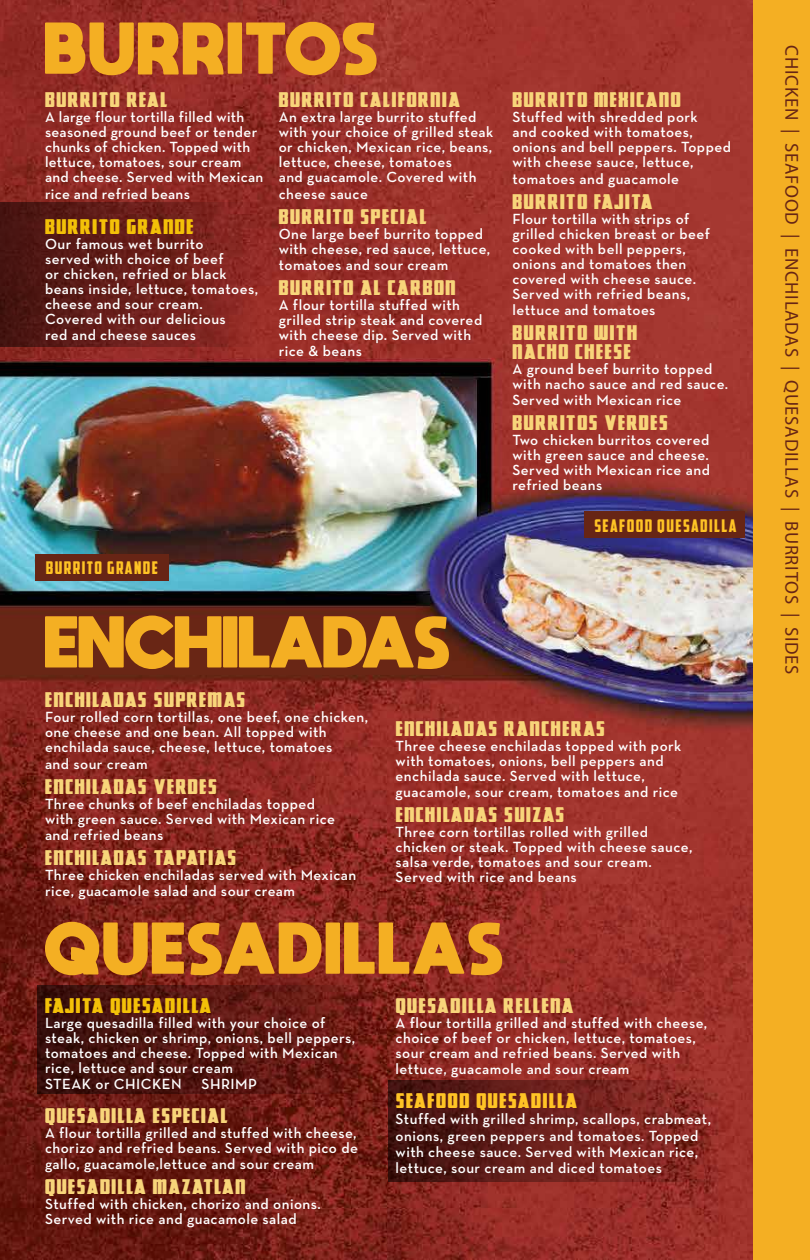
<style>
.page{position:relative;width:810px;height:1260px;background:#fff}
.page>*{position:absolute;margin:0;border:0;box-sizing:border-box;transform-origin:0 0}
.t1{font:800 51.25px "moon get";letter-spacing:.05em;color:#f4af23}
.t2{font:800 51.25px "moon get";color:#f4af23}
.t3{font:18.75px "Myriad Pro";letter-spacing:.04em;color:#672515}
.t4{font:17.5px/18.8px "Great Lakes NF";letter-spacing:.095em;color:#f8d57a}
.t5{font:17.5px "American Captain";letter-spacing:.08em;color:#ffc425}
.t6{font:17.5px "Great Lakes NF";letter-spacing:.095em;color:#f3c108}
.t7{font:17.5px "Great Lakes NF";letter-spacing:.095em;color:#ffc425}
.t8{font:600 15px/15.2px "Neutra Text";letter-spacing:.03em;color:#fff}
</style>
<div class="page">
<img style="left:0;top:0;width:754px;height:1260px">
<div style="left:754px;top:0;width:56px;height:1260px;background:#f4af23"></div>
<div style="left:584px;top:511px;width:160px;height:27px;background:#672515"></div>
<svg style="left:0;top:202px;width:263px;height:145px"></svg>
<svg style="left:37px;top:985px;width:343px;height:109px"></svg>
<div style="left:35px;top:554px;width:133px;height:27px;background:#672515"></div>
<svg style="left:388px;top:1080px;width:343px;height:101px"></svg>
<h1 class="t1" style="left:45px;top:16px;width:335px">BURRITOS</h1>
<p class="t4" style="left:45px;top:90px;width:124px">BURRITO REAL</p>
<p class="t8" style="left:45px;top:109px;width:220px">A large flour tortilla filled with seasoned ground beef or tender chunks of chicken. Topped with lettuce, tomatoes, sour cream and cheese. Served with Mexican rice and refried beans</p>
<p class="t6" style="left:45px;top:214px;width:150px">BURRITO GRANDE</p>
<p class="t8" style="left:45px;top:236px;width:215px">Our famous wet burrito<br>served with choice of beef<br>or chicken, refried or black beans inside, lettuce, tomatoes, cheese and sour cream.<br>Covered with our delicious<br>red and cheese sauces</p>
<p class="t4" style="left:279px;top:90px;width:183px">BURRITO CALIFORNIA</p>
<p class="t8" style="left:279px;top:109px;width:216px">An extra large burrito stuffed with your choice of grilled steak or chicken, Mexican rice, beans, lettuce, cheese, tomatoes<br>and guacamole. Covered with cheese sauce</p>
<p class="t4" style="left:279px;top:207px;width:149px">BURRITO SPECIAL</p>
<p class="t8" style="left:279px;top:225px;width:213px;line-height:15.6px">One large beef burrito topped with cheese, red sauce, lettuce, tomatoes and sour cream</p>
<p class="t4" style="left:279px;top:278px;width:178px">BURRITO AL CARBON</p>
<p class="t8" style="left:279px;top:297px;width:205px">A flour tortilla stuffed with grilled strip steak and covered with cheese dip. Served with rice &amp; beans</p>
<p class="t5" style="left:46px;top:558px;width:114px">BURRITO GRANDE</p>
<h1 class="t2" style="left:45px;top:610px;width:407px">ENCHILADAS</h1>
<p class="t4" style="left:513px;top:90px;width:169px">BURRITO MEXICANO</p>
<p class="t8" style="left:512px;top:109px;width:220px">Stuffed with shredded pork<br>and cooked with tomatoes, onions and bell peppers. Topped with cheese sauce, lettuce, tomatoes and guacamole</p>
<p class="t4" style="left:513px;top:192px;width:141px">BURRITO FAJITA</p>
<p class="t8" style="left:512px;top:211px;width:199px">Flour tortilla with strips of grilled chicken breast or beef cooked with bell peppers, onions and tomatoes then covered with cheese sauce.<br>Served with refried beans, lettuce and tomatoes</p>
<p class="t4" style="left:513px;top:323px;width:126px">BURRITO WITH<br>NACHO CHEESE</p>
<p class="t8" style="left:512px;top:360px;width:217px;line-height:15.6px">A ground beef burrito topped with nacho sauce and red sauce.<br>Served with Mexican rice</p>
<p class="t4" style="left:513px;top:413px;width:157px">BURRITOS VERDES</p>
<p class="t8" style="left:512px;top:432px;width:199px;text-align:justify">Two chicken burritos covered with green sauce and cheese.<br>Served with Mexican rice and refried beans</p>
<p class="t5" style="left:594px;top:515px;width:144px">SEAFOOD QUESADILLA</p>
<p class="t4" style="left:45px;top:691px;width:202px">ENCHILADAS SUPREMAS</p>
<p class="t8" style="left:45px;top:709px;width:325px">Four rolled corn tortillas, one beef, one chicken, one cheese and one bean. All topped with enchilada sauce, cheese, lettuce, tomatoes<br>and sour cream</p>
<p class="t4" style="left:45px;top:777px;width:173px">ENCHILADAS VERDES</p>
<p class="t8" style="left:45px;top:796px;width:292px;line-height:15.6px">Three chunks of beef enchiladas topped with green sauce. Served with Mexican rice and refried beans</p>
<p class="t4" style="left:45px;top:848px;width:193px">ENCHILADAS TAPATIAS</p>
<p class="t8" style="left:45px;top:866px;width:313px;line-height:16.2px">Three chicken enchiladas served with Mexican rice, guacamole salad and sour cream</p>
<p class="t4" style="left:396px;top:719px;width:211px">ENCHILADAS RANCHERAS</p>
<p class="t8" style="left:396px;top:738px;width:287px">Three cheese enchiladas topped with pork with tomatoes, onions, bell peppers and enchilada sauce. Served with lettuce, guacamole, sour cream, tomatoes and rice</p>
<p class="t4" style="left:396px;top:806px;width:170px">ENCHILADAS SUIZAS</p>
<p class="t8" style="left:396px;top:825px;width:298px">Three corn tortillas rolled with grilled chicken or steak. Topped with cheese sauce, salsa verde, tomatoes and sour cream.<br>Served with rice and beans</p>
<h1 class="t1" style="left:45px;top:916px;width:460px">QUESADILLAS</h1>
<p class="t6" style="left:45px;top:993px;width:168px">FAJITA QUESADILLA</p>
<p class="t8" style="left:45px;top:1015px;width:312px">Large quesadilla filled with your choice of steak, chicken or shrimp, onions, bell peppers, tomatoes and cheese. Topped with Mexican rice, lettuce and sour cream<br>STEAK or CHICKEN</p>
<p class="t8" style="left:202px;top:1076px;width:57px">SHRIMP</p>
<p class="t4" style="left:45px;top:1106px;width:184px">QUESADILLA ESPECIAL</p>
<p class="t8" style="left:45px;top:1125px;width:315px;line-height:15.6px;text-align:justify">A flour tortilla grilled and stuffed with cheese, chorizo and refried beans. Served with pico de gallo, guacamole,lettuce and sour cream</p>
<p class="t4" style="left:45px;top:1178px;width:202px">QUESADILLA MAZATLAN</p>
<p class="t8" style="left:45px;top:1196px;width:277px">Stuffed with chicken, chorizo and onions.<br>Served with rice and guacamole salad</p>
<p class="t4" style="left:396px;top:996px;width:179px">QUESADILLA RELLENA</p>
<p class="t8" style="left:396px;top:1015px;width:313px">A flour tortilla grilled and stuffed with cheese, choice of beef or chicken, lettuce, tomatoes, sour cream and refried beans. Served with lettuce, guacamole and sour cream</p>
<p class="t7" style="left:396px;top:1088px;width:183px">SEAFOOD QUESADILLA</p>
<p class="t8" style="left:396px;top:1111px;width:317px;line-height:16.2px">Stuffed with grilled shrimp, scallops, crabmeat, onions, green peppers and tomatoes. Topped with cheese sauce. Served with Mexican rice, lettuce, sour cream and diced tomatoes</p>
<p class="t3" style="left:803px;top:45px;width:631px;rotate:90deg">CHICKEN | SEAFOOD | ENCHILADAS | QUESADILLAS | BURRITOS | SIDES</p>
</div>
